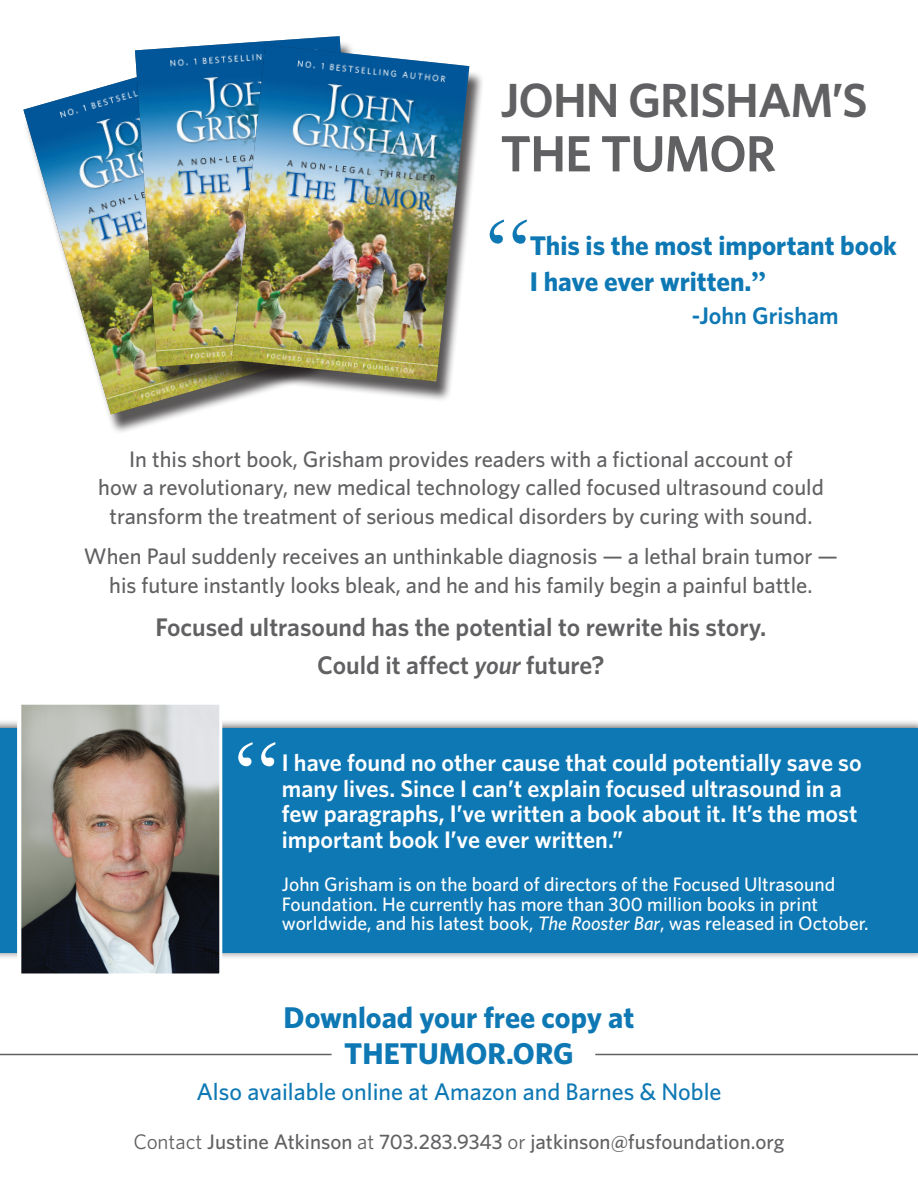
<style>
.page{position:relative;width:918px;height:1188px;background:#fff}
.page>*{position:absolute;margin:0;border:0;box-sizing:border-box;transform-origin:0 0}
.t1{font:99px "Garamond";color:#0e78b4}
.t2{font:99px "Garamond";color:#fff}
.t3{font:600 51px "Whitney";letter-spacing:-.02em;color:#616164}
.t4{font:600 48px "Whitney";letter-spacing:-.02em;color:#616164}
.t5{font:700 30px "Whitney";color:#0e78b4}
.t6{font:700 27px/36px "Whitney";color:#0e78b4}
.t7{font:600 25.5px "Whitney";color:#616164}
.t8{font:600 24px/25.5px "Whitney";color:#fff}
.t9{font:500 24px "Whitney";color:#0e78b4}
.t10{font:600 24px "Whitney";color:#0e78b4}
.t11{font:500 22.5px/28.5px "Whitney";color:#616164;text-align:center}
.t12{font:500 21px "Whitney";color:#616164}
.t13{font:500 19.5px/19.5px "Whitney";color:#fff}
.s1{font-family:"Garamond";font-size:30px}
.s2{font-style:italic}
.s3{font-weight:400}
</style>
<div class="page">
<div style="left:0;top:719px;width:918px;height:240px;background:#231f20;opacity:.75"></div>
<div style="left:0;top:729px;width:918px;height:224px;background:#0e78b4"></div>
<div style="left:24px;top:59px;width:299px;height:376px;background:#231f20;opacity:.75"></div>
<img style="left:23px;top:59px;width:285px;height:355px">
<div style="left:135px;top:41px;width:242px;height:346px;background:#231f20;opacity:.75"></div>
<img style="left:135px;top:36px;width:227px;height:331px">
<div style="left:232px;top:50px;width:253px;height:352px;background:#231f20;opacity:.75"></div>
<img style="left:232px;top:45px;width:237px;height:336px">
<img style="left:21px;top:706px;width:197px;height:266px">
<div style="left:17px;top:702px;width:205px;height:274px;border:3px solid #fff"></div>
<hr style="left:595px;top:1054px;width:323px;height:1px;background:#616164">
<hr style="left:0;top:1054px;width:332px;height:1px;background:#616164">
<p class="t4" style="left:500px;top:69px;width:369px">JOHN GRISHAM’S</p>
<p class="t3" style="left:500px;top:120px;width:277px">THE TUMOR</p>
<p class="t1" style="left:485px;top:185px;width:46px">“</p>
<p class="t6" style="left:530px;top:227px;width:369px">This is the most important book<br>I have ever written.<span class="s1">”</span></p>
<p class="t10" style="left:692px;top:299px;width:148px">-John Grisham</p>
<p class="t11" style="left:98px;top:444px;width:727px">In this short book, Grisham provides readers with a fictional account of<br>how a revolutionary, new medical technology called focused ultrasound could transform the treatment of serious medical disorders by curing with sound.</p>
<p class="t11" style="left:84px;top:542px;width:756px">When Paul suddenly receives an unthinkable diagnosis — a lethal brain tumor — his future instantly looks bleak, and he and his family begin a painful battle.</p>
<p class="t7" style="left:155px;top:610px;width:613px">Focused ultrasound has the potential to rewrite his story.</p>
<p class="t7" style="left:317px;top:648px;width:289px">Could it affect <span class="s2">your</span> future?</p>
<p class="t2" style="left:234px;top:708px;width:46px">“</p>
<p class="t8" style="left:282px;top:750px;width:581px">I have found no other cause that could potentially save so many lives. Since I can’t explain focused ultrasound in a few paragraphs, I’ve written a book about it. It’s the most</p>
<p class="t8" style="left:282px;top:826px;width:343px">important book I’ve ever written.”</p>
<p class="t13" style="left:282px;top:874px;width:588px">John Grisham is on the board of directors of the Focused Ultrasound<br>Foundation. He currently has more than 300 million books in print worldwide, and his latest book, <span class="s2">The Rooster Bar</span>, was released in October.</p>
<p class="t5" style="left:284px;top:998px;width:352px">Download your free copy at</p>
<p class="t5" style="left:344px;top:1034px;width:231px">THETUMOR.ORG</p>
<p class="t9" style="left:196px;top:1076px;width:527px">Also available online at Amazon and Barnes &amp; Noble</p>
<p class="t12" style="left:133px;top:1128px;width:653px"><span class="s3">Contact</span> Justine Atkinson <span class="s3">at</span> 703.283.9343 <span class="s3">or</span> jatkinson@fusfoundation.org</p>
</div>
